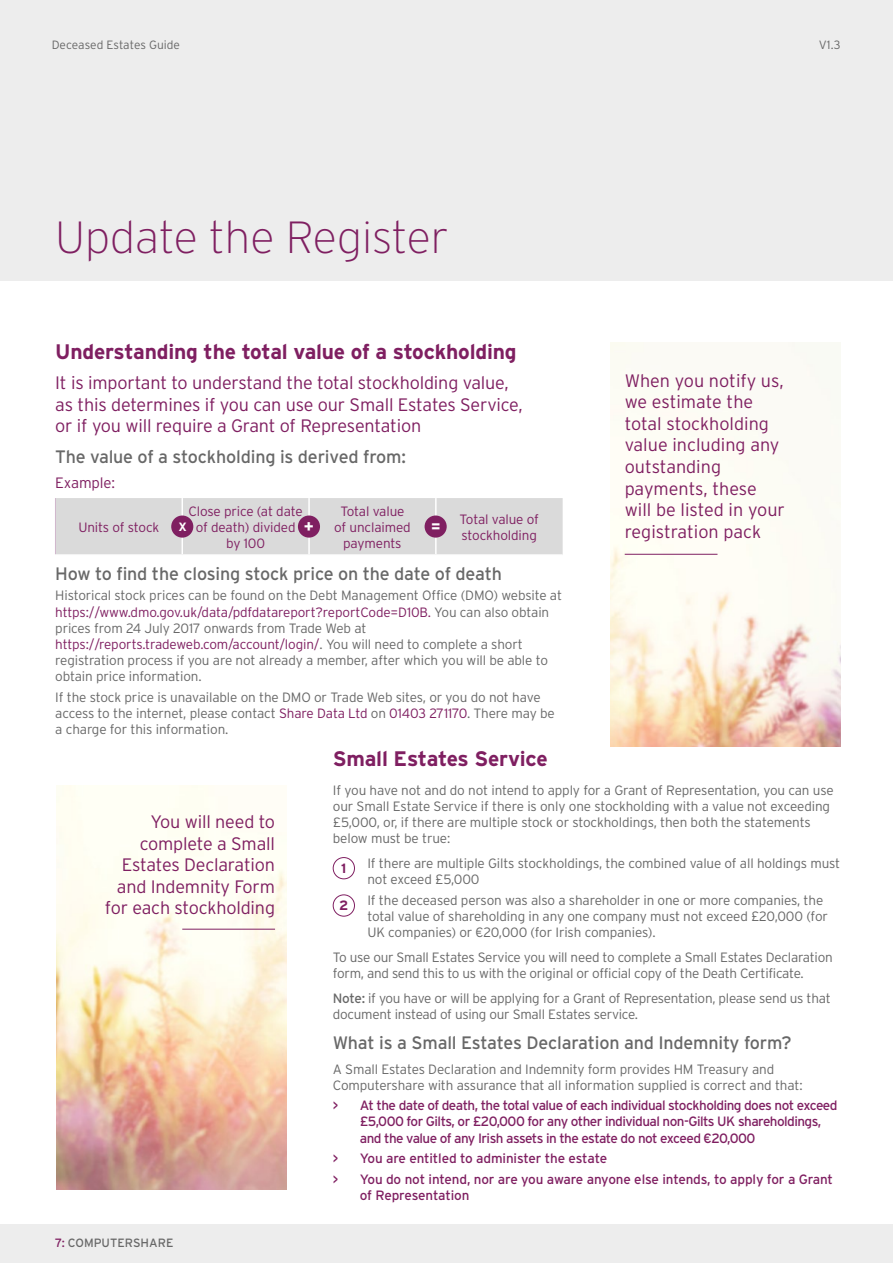
<style>
.page{position:relative;width:893px;height:1263px;background:#fff}
.page>*{position:absolute;margin:0;border:0;box-sizing:border-box;transform-origin:0 0}
.t1{font:200 45px "Interstate";color:#7f1f61}
.t2{font:700 21px "Interstate";letter-spacing:-.01em;color:#7f1f61}
.t3{font:300 18px/21.6px "Interstate";letter-spacing:-.01em;color:#7f1f61}
.t4{font:18px "Interstate";letter-spacing:-.01em;color:#686868}
.t5{font:700 16.5px "Interstate";color:#fff}
.t6{font:300 15px "Interstate";letter-spacing:-.01em;color:#7f1f61}
.t7{font:300 13.5px/16.2px "Interstate";letter-spacing:-.01em;color:#686868}
.t8{font:13.5px/16.2px "Interstate";letter-spacing:-.04em;color:#7f1f61}
.t9{font:300 13.5px/16.2px "Interstate";letter-spacing:-.01em;color:#7f1f61;text-align:center}
.t10{font:13.5px/20.4px "Interstate";letter-spacing:-.01em;color:#7f1f61}
.t11{font:13.5px "Interstate";letter-spacing:-.015em;color:#7f1f61}
.t12{font:700 13.5px "Interstate";color:#7f1f61}
.t13{font:300 12px "Interstate";color:#686868}
.t14{font:12px "Interstate";color:#686868}
.t15{font:700 12px "Interstate";color:#fff}
.s1{color:#7f1f61}
.s2{font-weight:400}
</style>
<div class="page">
<div style="left:0;top:1225px;width:893px;height:38px;background:#ededed"></div>
<div style="left:0;top:0;width:893px;height:281px;background:#ededed"></div>
<div style="left:56px;top:498px;width:507px;height:56px;background:#dadada"></div>
<hr style="left:308px;top:498px;width:2px;height:56px;background:#fff">
<hr style="left:435px;top:498px;width:2px;height:56px;background:#fff">
<hr style="left:55px;top:498px;width:1px;height:56px;background:#d1b7cd">
<hr style="left:181px;top:498px;width:2px;height:56px;background:#fff">
<div style="left:171px;top:515px;width:22px;height:23px;background:#7f1f61;border-radius:50%"></div>
<div style="left:425px;top:515px;width:22px;height:23px;background:#7f1f61;border-radius:50%"></div>
<div style="left:298px;top:515px;width:22px;height:23px;background:#7f1f61;border-radius:50%"></div>
<img style="left:610px;top:342px;width:230px;height:404px">
<img style="left:56px;top:786px;width:230px;height:403px">
<hr style="left:182px;top:929px;width:93px;height:1px;background:#7f1f61">
<hr style="left:625px;top:554px;width:92px;height:1px;background:#7f1f61">
<div style="left:333px;top:857px;width:22px;height:22px;border:1px solid #7f1f61;border-radius:50%"></div>
<div style="left:333px;top:894px;width:22px;height:22px;border:1px solid #7f1f61;border-radius:50%"></div>
<p class="t13" style="left:52px;top:38px;width:130px">Deceased Estates Guide</p>
<p class="t13" style="left:819px;top:38px;width:23px">V1.3</p>
<h1 class="t1" style="left:55px;top:213px;width:395px">Update the Register</h1>
<h2 class="t2" style="left:55px;top:340px;width:463px">Understanding the total value of a stockholding</h2>
<h3 class="t3" style="left:55px;top:372px;width:469px">It is important to understand the total stockholding value, as this determines if you can use our Small Estates Service, or if you will require a Grant of Representation</h3>
<h3 class="t4" style="left:55px;top:446px;width:352px">The value of a stockholding is derived from:</h3>
<p class="t6" style="left:55px;top:474px;width:61px">Example:</p>
<p class="t9" style="left:78px;top:519px;width:83px">Units of stock</p>
<p class="t9" style="left:189px;top:503px;width:116px">Close price (at date of death) divided by 100</p>
<p class="t9" style="left:334px;top:503px;width:78px">Total value of unclaimed payments</p>
<p class="t9" style="left:460px;top:511px;width:81px;text-align:left">Total value of stockholding</p>
<h3 class="t4" style="left:55px;top:563px;width:448px">How to find the closing stock price on the date of death</h3>
<p class="t7" style="left:55px;top:587px;width:508px">Historical stock prices can be found on the Debt Management Office (DMO) website at <span class="s1">https://www.dmo.gov.uk/data/pdfdatareport?reportCode=D10B.</span> You can also obtain prices from 24 July 2017 onwards from Trade Web at <span class="s1">https://reports.tradeweb.com/account/login/</span>. You will need to complete a short registration process if you are not already a member, after which you will be able to obtain price information.</p>
<p class="t7" style="left:55px;top:689px;width:501px">If the stock price is unavailable on the DMO or Trade Web sites, or you do not have access to the internet, please contact <span class="s1">Share Data Ltd</span> on <span class="s1">01403 271170</span>. There may be a charge for this information.</p>
<p class="t15" style="left:179px;top:520px;width:10px">X</p>
<p class="t5" style="left:304px;top:517px;width:12px">+</p>
<p class="t5" style="left:431px;top:517px;width:12px">=</p>
<h3 class="t3" style="left:625px;top:369px;width:162px">When you notify us, we estimate the total stockholding value including any outstanding payments, these will be listed in your registration pack</h3>
<h3 class="t3" style="left:105px;top:811px;width:172px;text-align:right">You will need to complete a Small<br>Estates Declaration and Indemnity Form for each stockholding</h3>
<p class="t14" style="left:55px;top:1236px;width:120px"><span class="s1">7:</span> COMPUTERSHARE</p>
<h2 class="t2" style="left:333px;top:746px;width:216px">Small Estates Service</h2>
<p class="t7" style="left:333px;top:781px;width:502px">If you have not and do not intend to apply for a Grant of Representation, you can use our Small Estate Service if there is only one stockholding with a value not exceeding £5,000, or, if there are multiple stock or stockholdings, then both the statements below must be true:</p>
<p class="t7" style="left:367px;top:855px;width:474px">If there are multiple Gilts stockholdings, the combined value of all holdings must not exceed £5,000</p>
<p class="t7" style="left:367px;top:891px;width:462px">If the deceased person was also a shareholder in one or more companies, the total value of shareholding in any one company must not exceed £20,000 (for<br>UK companies) or €20,000 (for Irish companies).</p>
<p class="t7" style="left:333px;top:949px;width:501px">To use our Small Estates Service you will need to complete a Small Estates Declaration form, and send this to us with the original or official copy of the Death Certificate.</p>
<p class="t7" style="left:333px;top:989px;width:499px"><span class="s2">Note:</span> if you have or will be applying for a Grant of Representation, please send us that document instead of using our Small Estates service.</p>
<h3 class="t4" style="left:333px;top:1032px;width:460px">What is a Small Estates Declaration and Indemnity form?</h3>
<p class="t7" style="left:333px;top:1060px;width:471px">A Small Estates Declaration and Indemnity form provides HM Treasury and<br>Computershare with assurance that all information supplied is correct and that:</p>
<p class="t8" style="left:360px;top:1097px;width:479px;text-indent:-27px">&gt; At the date of death, the total value of each individual stockholding does not exceed £5,000 for Gilts, or £20,000 for any other individual non-Gilts UK shareholdings, and the value of any Irish assets in the estate do not exceed €20,000</p>
<p class="t10" style="left:333px;top:1148px;width:502px">&gt; You are entitled to administer the estate<br>&gt; You do not intend, nor are you aware anyone else intends, to apply for a Grant</p>
<p class="t11" style="left:360px;top:1187px;width:111px">of Representation</p>
<p class="t12" style="left:341px;top:861px;width:7px">1</p>
<p class="t12" style="left:339px;top:898px;width:11px">2</p>
</div>
